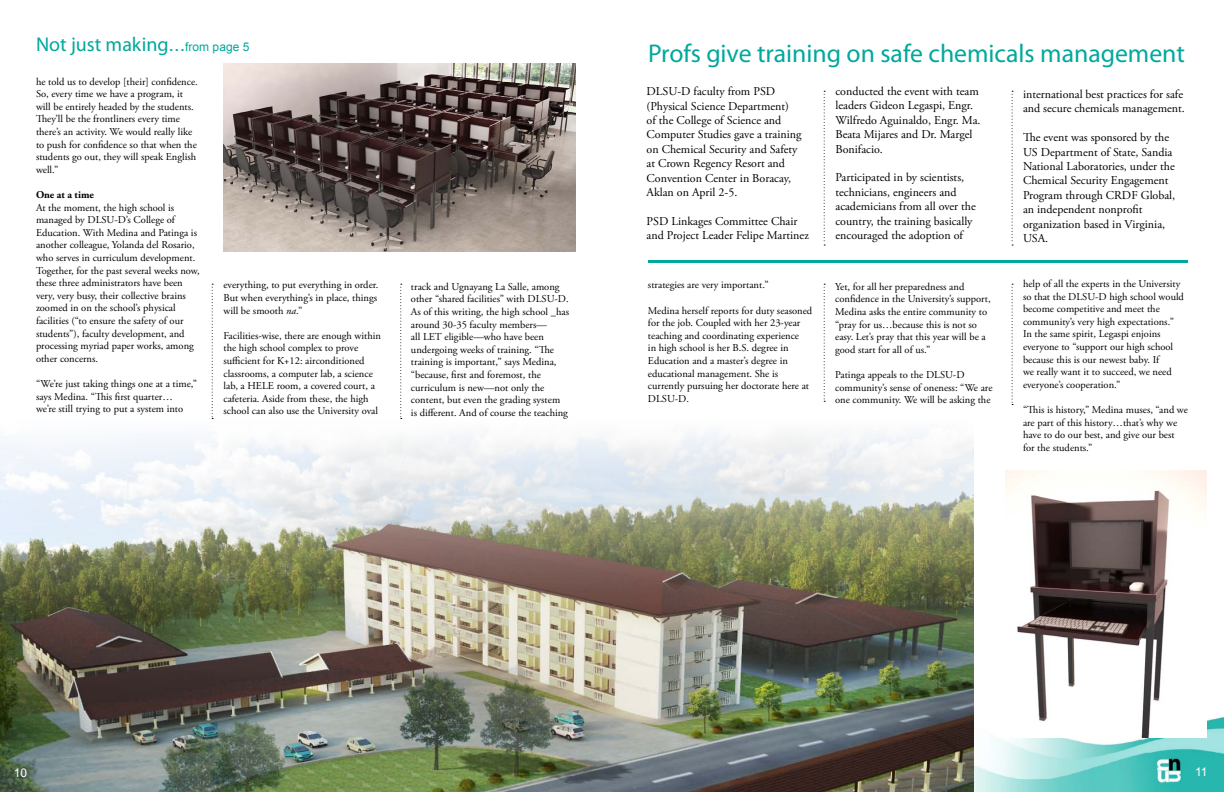
<style>
.page{position:relative;width:1224px;height:792px;background:#fff}
.page>*{position:absolute;margin:0;border:0;box-sizing:border-box;transform-origin:0 0}
.t1{font:25.7px "Myriad Pro";color:#00a89c}
.t2{font:20px "Myriad Pro";color:#00a89c}
.t3{font:12px/14.4px "Adobe Garamond Pro";color:#000}
.t4{font:12px "Arial";color:#fff}
.t5{font:10.5px/12.6px "Adobe Garamond Pro";color:#000}
.t6{font:700 10.5px "Adobe Garamond Pro";color:#000}
.s1{font-family:"Arial"}
.s2{font-family:"Arial";font-size:12px}
.s3{font-style:italic}
</style>
<div class="page">
<img style="left:973px;top:702px;width:251px;height:90px">
<hr style="left:648px;top:260px;width:540px;height:3px;background:#00a89c">
<img style="left:1005px;top:471px;width:201px;height:267px">
<img style="left:0;top:404px;width:973px;height:388px">
<img style="left:224px;top:63px;width:352px;height:189px">
<svg style="left:212px;top:284px;width:1px;height:135px"></svg>
<svg style="left:400px;top:284px;width:2px;height:135px"></svg>
<svg style="left:824px;top:284px;width:1px;height:118px"></svg>
<svg style="left:824px;top:91px;width:1px;height:155px"></svg>
<svg style="left:1012px;top:284px;width:1px;height:121px"></svg>
<svg style="left:1012px;top:91px;width:1px;height:155px"></svg>
<h2 class="t2" style="left:36px;top:32px;width:215px">Not just making<span class="s1">...</span><span class="s2">from page 5</span></h2>
<p class="t5" style="left:36px;top:75px;width:163px">he told us to develop [their] confidence.<br>So, every time we have a program, it will be entirely headed by the students.<br>They’ll be the frontliners every time there’s an activity. We would really like to push for confidence so that when the students go out, they will speak English well.”</p>
<p class="t6" style="left:36px;top:189px;width:59px">One at a time</p>
<p class="t5" style="left:36px;top:201px;width:165px">At the moment, the high school is managed by DLSU-D’s College of Education. With Medina and Patinga is another colleague, Yolanda del Rosario, who serves in curriculum development.<br>Together, for the past several weeks now, these three administrators have been very, very busy, their collective brains zoomed in on the school’s physical facilities (“to ensure the safety of our students”), faculty development, and processing myriad paper works, among other concerns.</p>
<p class="t5" style="left:36px;top:378px;width:163px">“We’re just taking things one at a time,” says Medina. “This first quarter…<br>we’re still trying to put a system into</p>
<p class="t5" style="left:223px;top:279px;width:156px;text-align:justify">everything, to put everything in order.<br>But when everything’s in place, things will be smooth <span class="s3">na</span>.”</p>
<p class="t5" style="left:223px;top:330px;width:159px">Facilities-wise, there are enough within the high school complex to prove sufficient for K+12: airconditioned classrooms, a computer lab, a science lab, a HELE room, a covered court, a cafeteria. Aside from these, the high school can also use the University oval</p>
<h1 class="t1" style="left:648px;top:38px;width:538px">Profs give training on safe chemicals management</h1>
<p class="t3" style="left:836px;top:85px;width:147px">conducted the event with team leaders Gideon Legaspi, Engr.<br>Wilfredo Aguinaldo, Engr. Ma.<br>Beata Mijares and Dr. Margel<br>Bonifacio.</p>
<p class="t3" style="left:836px;top:171px;width:142px">Participated in by scientists, technicians, engineers and academicians from all over the country, the training basically encouraged the adoption of</p>
<p class="t3" style="left:647px;top:85px;width:157px">DLSU-D faculty from PSD (Physical Science Department)<br>of the College of Science and<br>Computer Studies gave a training on Chemical Security and Safety at Crown Regency Resort and<br>Convention Center in Boracay,<br>Aklan on April 2-5.</p>
<p class="t3" style="left:647px;top:214px;width:164px">PSD Linkages Committee Chair and Project Leader Felipe Martinez</p>
<p class="t3" style="left:1023px;top:87px;width:163px">international best practices for safe and secure chemicals management.</p>
<p class="t3" style="left:1023px;top:131px;width:154px">The event was sponsored by the<br>US Department of State, Sandia<br>National Laboratories, under the<br>Chemical Security Engagement<br>Program through CRDF Global, an independent nonprofit organization based in Virginia,<br>USA.</p>
<p class="t5" style="left:411px;top:281px;width:160px">track and Ugnayang La Salle, among other “shared facilities” with DLSU-D.<br>As of this writing, the high school _has around 30-35 faculty members—<br>all LET eligible—who have been undergoing weeks of training. “The training is important,” says Medina, “because, first and foremost, the curriculum is new—not only the content, but even the grading system<br>is different. And of course the teaching</p>
<p class="t5" style="left:648px;top:279px;width:122px">strategies are very important.”</p>
<p class="t5" style="left:648px;top:304px;width:166px">Medina herself reports for duty seasoned for the job. Coupled with her 23-year teaching and coordinating experience<br>in high school is her B.S. degree in Education and a master’s degree in educational management. She is currently pursuing her doctorate here at DLSU-D.</p>
<p class="t5" style="left:835px;top:281px;width:157px">Yet, for all her preparedness and confidence in the University’s support, Medina asks the entire community to “pray for us…because this is not so easy. Let’s pray that this year will be a good start for all of us.”</p>
<p class="t5" style="left:835px;top:369px;width:159px">Patinga appeals to the DLSU-D community’s sense of oneness: “We are one community. We will be asking the</p>
<p class="t5" style="left:1023px;top:278px;width:162px">help of all the experts in the University so that the DLSU-D high school would become competitive and meet the community’s very high expectations.” In the same spirit, Legaspi enjoins everyone to “support our high school because this is our newest baby. If<br>we really want it to succeed, we need everyone’s cooperation.”</p>
<p class="t5" style="left:1023px;top:404px;width:167px">“This is history,” Medina muses, “and we are part of this history…that’s why we have to do our best, and give our best for the students.”</p>
<p class="t4" style="left:11px;top:763px;width:17px">21 0</p>
<p class="t4" style="left:1195px;top:764px;width:14px">11</p>
<p class="t4" style="left:14px;top:765px;width:15px">10</p>
</div>
